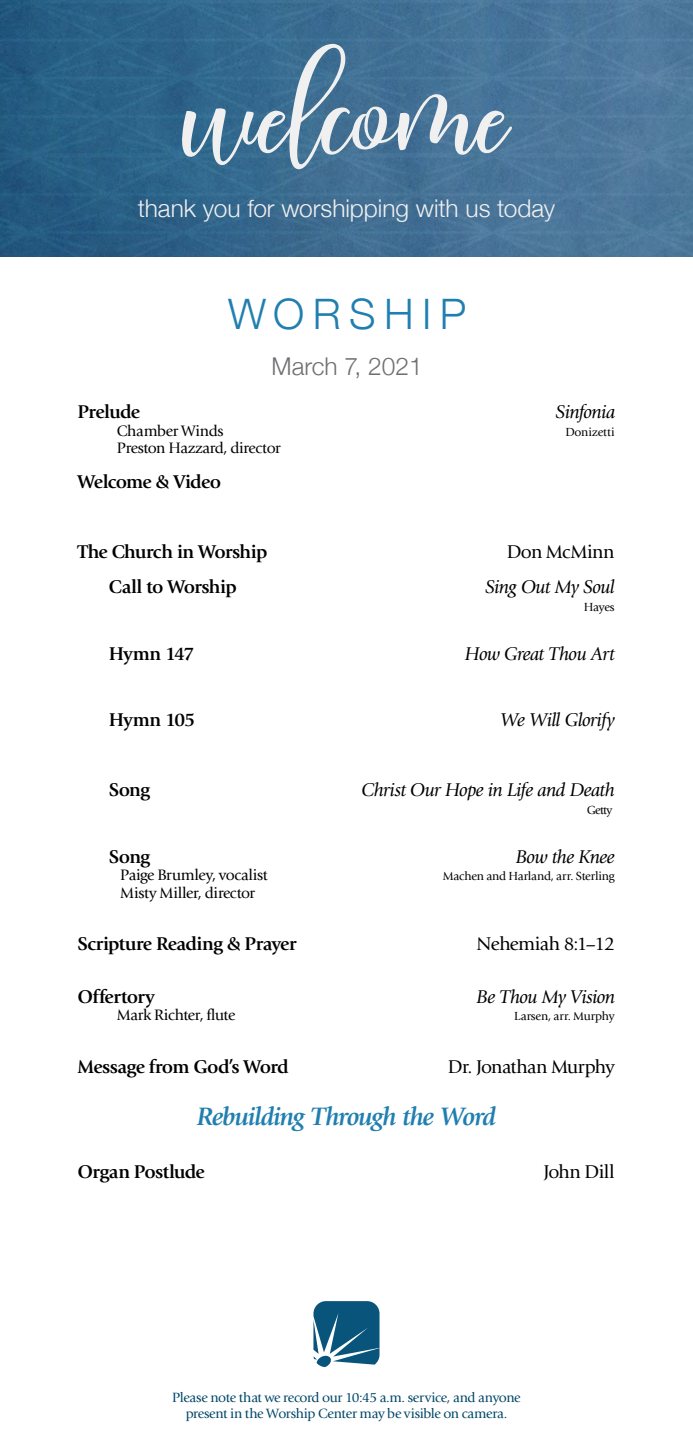
<style>
.page{position:relative;width:693px;height:1449px;background:#fff}
.page>*{position:absolute;margin:0;border:0;box-sizing:border-box;transform-origin:0 0}
.t1{font:126px "Malficent Script";color:#f0f0f0}
.t2{font:300 42px "Helvetica Neue";letter-spacing:.2em;color:#207fb0}
.t3{font:italic 700 26.25px "Giovanni Std";letter-spacing:-.05em;color:#207fb0}
.t4{font:300 24.5px "Helvetica Neue";color:#f0f0f0}
.t5{font:300 24.5px "Helvetica Neue";color:#6f7073}
.t6{font:700 19.25px "Giovanni Std";letter-spacing:-.035em;color:#000}
.t7{font:italic 19.25px "Giovanni Std";letter-spacing:-.03em;color:#000}
.t8{font:19.25px "Giovanni Std";letter-spacing:-.035em;color:#000}
.t9{font:15.75px "Giovanni Std";letter-spacing:-.02em;color:#000}
.t10{font:14px/16.8px "Giovanni Std";letter-spacing:-.025em;color:#004667;text-align:center}
.t11{font:12.25px "Giovanni Std";letter-spacing:-.015em;color:#000}
</style>
<div class="page">
<img style="left:0;top:0;width:693px;height:257px">
<svg style="left:313px;top:1301px;width:67px;height:66px"></svg>
<h1 class="t1" style="left:183px;top:38px;width:328px">welcome</h1>
<p class="t4" style="left:138px;top:189px;width:419px">thank you for worshipping with us today</p>
<h2 class="t2" style="left:228px;top:281px;width:240px">WORSHIP</h2>
<p class="t5" style="left:272px;top:347px;width:153px">March 7, 2021</p>
<p class="t6" style="left:77px;top:401px;width:64px">Prelude</p>
<p class="t7" style="left:556px;top:401px;width:61px">Sinfonia</p>
<p class="t9" style="left:117px;top:422px;width:108px">Chamber Winds</p>
<p class="t11" style="left:565px;top:425px;width:51px">Donizetti</p>
<p class="t9" style="left:117px;top:439px;width:165px">Preston Hazzard, director</p>
<p class="t6" style="left:77px;top:471px;width:145px">Welcome &amp; Video</p>
<p class="t6" style="left:77px;top:541px;width:191px">The Church in Worship</p>
<p class="t8" style="left:507px;top:541px;width:110px">Don McMinn</p>
<p class="t6" style="left:109px;top:576px;width:129px">Call to Worship</p>
<p class="t7" style="left:485px;top:576px;width:131px">Sing Out My Soul</p>
<p class="t11" style="left:584px;top:600px;width:33px">Hayes</p>
<p class="t6" style="left:109px;top:642px;width:87px">Hymn 147</p>
<p class="t7" style="left:465px;top:643px;width:151px">How Great Thou Art</p>
<p class="t6" style="left:109px;top:709px;width:88px">Hymn 105</p>
<p class="t7" style="left:500px;top:709px;width:116px">We Will Glorify</p>
<p class="t6" style="left:109px;top:779px;width:43px">Song</p>
<p class="t7" style="left:362px;top:779px;width:255px">Christ Our Hope in Life and Death</p>
<p class="t11" style="left:587px;top:803px;width:27px">Getty</p>
<p class="t6" style="left:109px;top:845px;width:43px">Song</p>
<p class="t7" style="left:516px;top:846px;width:100px">Bow the Knee</p>
<p class="t9" style="left:120px;top:866px;width:149px">Paige Brumley, vocalist</p>
<p class="t11" style="left:443px;top:869px;width:173px">Machen and Harland, arr. Sterling</p>
<p class="t9" style="left:120px;top:884px;width:136px">Misty Miller, director</p>
<p class="t6" style="left:77px;top:933px;width:221px">Scripture Reading &amp; Prayer</p>
<p class="t8" style="left:477px;top:933px;width:140px">Nehemiah 8:1–12</p>
<p class="t6" style="left:77px;top:985px;width:79px">Offertory</p>
<p class="t7" style="left:477px;top:986px;width:140px">Be Thou My Vision</p>
<p class="t9" style="left:117px;top:1006px;width:120px">Mark Richter, flute</p>
<p class="t11" style="left:514px;top:1009px;width:102px">Larsen, arr. Murphy</p>
<p class="t6" style="left:77px;top:1055px;width:213px">Message from God’s Word</p>
<p class="t8" style="left:448px;top:1056px;width:168px">Dr. Jonathan Murphy</p>
<h3 class="t3" style="left:197px;top:1102px;width:301px">Rebuilding Through the Word</h3>
<p class="t6" style="left:77px;top:1160px;width:129px">Organ Postlude</p>
<p class="t8" style="left:543px;top:1161px;width:73px">John Dill</p>
<p class="t10" style="left:172px;top:1389px;width:350px">Please note that we record our 10:45 a.m. service, and anyone present in the Worship Center may be visible on camera.</p>
</div>
